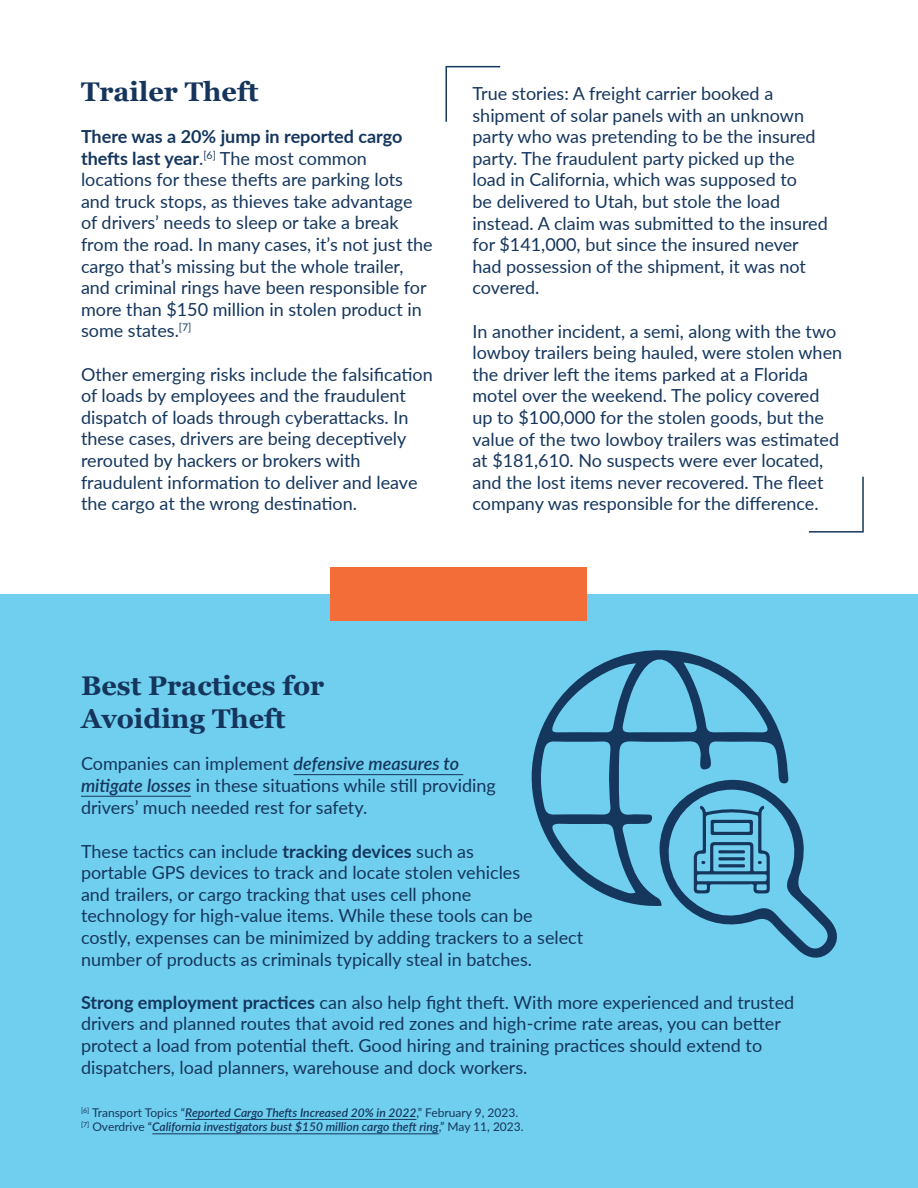
<style>
.page{position:relative;width:918px;height:1188px;background:#fff}
.page>*{position:absolute;margin:0;border:0;box-sizing:border-box;transform-origin:0 0}
.t1{font:700 27px/32.4px "Georgia";color:#15355c}
.t2{font:18px/21.6px "Lato";color:#15365d}
.t3{font:italic 600 12px/14.4px "Lato";color:#15365d}
.s1{font-weight:700}
.s2{font-weight:600;font-style:italic}
.s3{font-weight:400;font-style:normal}
</style>
<div class="page">
<div style="left:0;top:594px;width:918px;height:594px;background:#70cfef"></div>
<div style="left:331px;top:567px;width:256px;height:54px;background:#f26d37"></div>
<hr style="left:294px;top:774px;width:169px;height:1px;background:#15365d">
<hr style="left:81px;top:796px;width:110px;height:1px;background:#15365d">
<svg style="left:445px;top:65px;width:56px;height:57px"></svg>
<svg style="left:809px;top:476px;width:55px;height:57px"></svg>
<hr style="left:185px;top:1119px;width:231px;height:1px;background:#15365d">
<hr style="left:152px;top:1134px;width:287px;height:1px;background:#15365d">
<svg style="left:531px;top:650px;width:257px;height:256px"></svg>
<svg style="left:660px;top:774px;width:177px;height:184px"></svg>
<h1 class="t1" style="left:81px;top:76px;width:179px">Trailer Theft</h1>
<p class="t2" style="left:81px;top:125px;width:353px"><span class="s1">There was a 20% jump in reported cargo thefts last year</span>.<sup>[6]</sup> The most common locations for these thefts are parking lots and truck stops, as thieves take advantage of drivers’ needs to sleep or take a break from the road. In many cases, it’s not just the cargo that’s missing but the whole trailer, and criminal rings have been responsible for more than $150 million in stolen product in some states.<sup>[7]</sup></p>
<p class="t2" style="left:81px;top:363px;width:353px">Other emerging risks include the falsification of loads by employees and the fraudulent dispatch of loads through cyberattacks. In these cases, drivers are being deceptively rerouted by hackers or brokers with fraudulent information to deliver and leave the cargo at the wrong destination.</p>
<p class="t2" style="left:472px;top:82px;width:357px">True stories: A freight carrier booked a shipment of solar panels with an unknown party who was pretending to be the insured party. The fraudulent party picked up the load in California, which was supposed to<br>be delivered to Utah, but stole the load instead. A claim was submitted to the insured for $141,000, but since the insured never had possession of the shipment, it was not covered.</p>
<p class="t2" style="left:472px;top:319px;width:371px">In another incident, a semi, along with the two lowboy trailers being hauled, were stolen when the driver left the items parked at a Florida motel over the weekend. The policy covered up to $100,000 for the stolen goods, but the value of the two lowboy trailers was estimated at $181,610. No suspects were ever located, and the lost items never recovered. The fleet company was responsible for the difference.</p>
<h1 class="t1" style="left:81px;top:670px;width:245px">Best Practices for<br>Avoiding Theft</h1>
<p class="t2" style="left:81px;top:752px;width:416px">Companies can implement <span class="s2">defensive measures to mitigate losses</span> in these situations while still providing drivers’ much needed rest for safety.</p>
<p class="t2" style="left:81px;top:840px;width:504px">These tactics can include <span class="s1">tracking devices</span> such as<br>portable GPS devices to track and locate stolen vehicles<br>and trailers, or cargo tracking that uses cell phone<br>technology for high-value items. While these tools can be costly, expenses can be minimized by adding trackers to a select number of products as criminals typically steal in batches.</p>
<p class="t2" style="left:81px;top:991px;width:715px"><span class="s1">Strong employment practices</span> can also help fight theft. With more experienced and trusted drivers and planned routes that avoid red zones and high-crime rate areas, you can better protect a load from potential theft. Good hiring and training practices should extend to dispatchers, load planners, warehouse and dock workers.</p>
<p class="t3" style="left:81px;top:1105px;width:444px"><sup>[6]</sup> <span class="s3">Transport Topics “</span>Reported Cargo Thefts Increased 20% in 2022<span class="s3">,” February 9, 2023. </span><sup>[7]</sup> <span class="s3">Overdrive “</span>California investigators bust $150 million cargo theft ring<span class="s3">,” May 11, 2023.</span></p>
</div>
